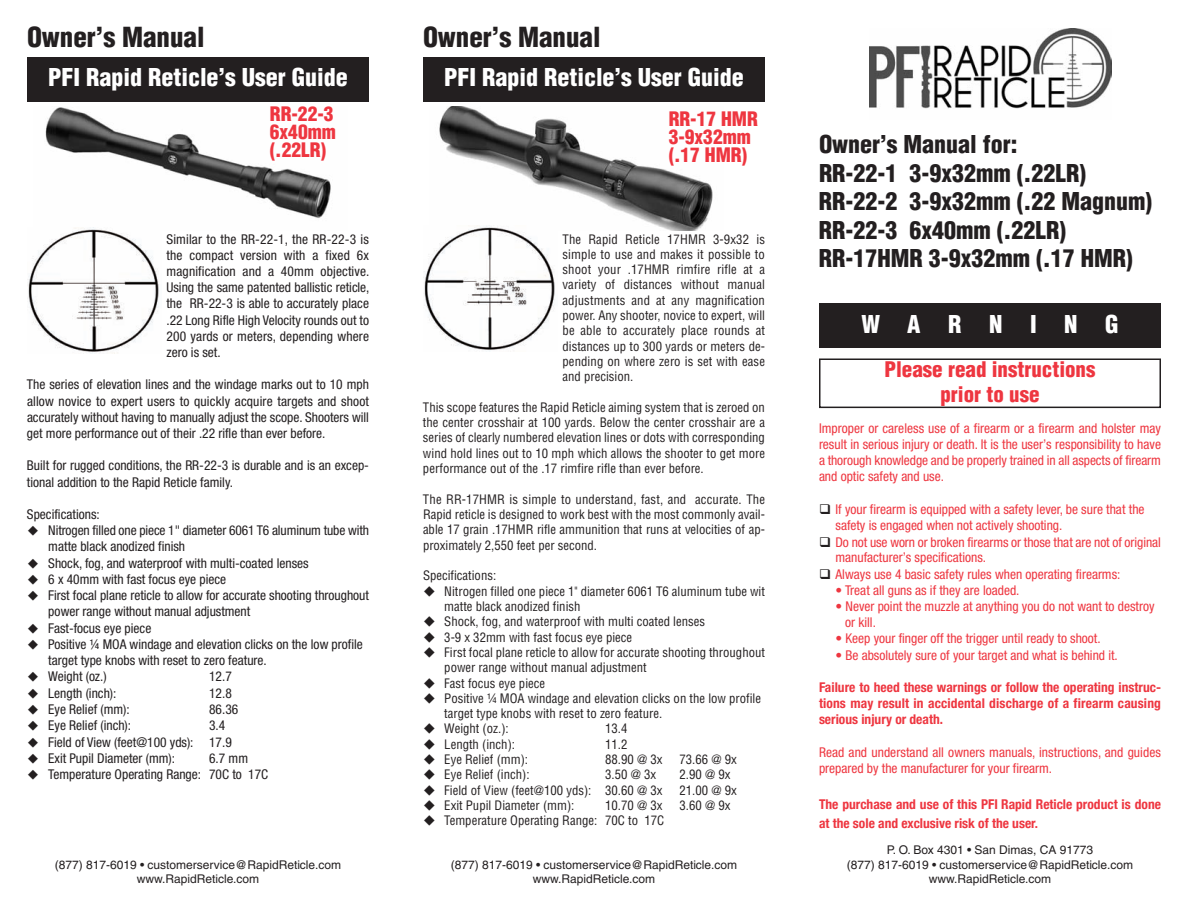
<style>
.page{position:relative;width:1188px;height:918px;background:#fff}
.page>*{position:absolute;margin:0;border:0;box-sizing:border-box;transform-origin:0 0}
.t1{font:900 condensed 27px "Helvetica";color:#231f20}
.t2{font:900 condensed 24px/28.5px "Helvetica";color:#231f20}
.t3{font:900 condensed 24px "Helvetica";color:#fff}
.t4{font:900 condensed 24px "Helvetica";letter-spacing:1.15em;color:#fff}
.t5{font:900 condensed 21px/25.2px "Helvetica";color:#ee3640;text-align:center}
.t6{font:900 condensed 19.5px/18px "Helvetica";color:#ee3640}
.t7{font:condensed 13.5px/16.2px "Helvetica Neue";color:#231f20}
.t8{font:condensed 13.5px/16.2px "Helvetica Neue";color:#ee3640}
.t9{font:700 condensed 13.5px/16.2px "Helvetica Neue";letter-spacing:.01em;color:#ee3640;text-align:justify}
.t10{font:700 condensed 13.5px/19.2px "Helvetica Neue";color:#ee3640}
.t11{font:condensed 12.75px/15.3px "Helvetica";color:#231f20;text-align:justify}
.t12{font:12px/14.4px "Helvetica";color:#231f20;text-align:center}
.s1{color:#231f20}
</style>
<div class="page">
<div style="left:819px;top:304px;width:342px;height:44px;background:#231f20"></div>
<div style="left:819px;top:358px;width:342px;height:50px;border:2px solid #231f20"></div>
<img style="left:439px;top:106px;width:274px;height:125px">
<div style="left:423px;top:57px;width:342px;height:44px;background:#231f20"></div>
<img style="left:423px;top:226px;width:135px;height:125px">
<img style="left:45px;top:107px;width:286px;height:112px">
<div style="left:27px;top:57px;width:342px;height:44px;background:#231f20"></div>
<img style="left:27px;top:227px;width:132px;height:126px">
<img style="left:869px;top:29px;width:243px;height:80px">
<h1 class="t1" style="left:27px;top:27px;width:179px">Owner’s Manual</h1>
<h2 class="t3" style="left:48px;top:68px;width:301px">PFI Rapid Reticle’s User Guide</h2>
<h3 class="t6" style="left:270px;top:107px;width:68px;text-align:justify">RR-22-3<br>6x40mm (.22LR)</h3>
<p class="t7" style="left:166px;top:232px;width:204px;text-align:justify">Similar to the RR-22-1, the RR-22-3 is the compact version with a fixed 6x magnification and a 40mm objective.<br>Using the same patented ballistic reticle, the RR-22-3 is able to accurately place .22 Long Rifle High Velocity rounds out to 200 yards or meters, depending where zero is set.</p>
<p class="t7" style="left:27px;top:378px;width:344px;text-align:justify">The series of elevation lines and the windage marks out to 10 mph allow novice to expert users to quickly acquire targets and shoot accurately without having to manually adjust the scope. Shooters will get more performance out of their .22 rifle than ever before.</p>
<p class="t7" style="left:27px;top:459px;width:344px">Built for rugged conditions, the RR-22-3 is durable and is an excep&shy;tional addition to the Rapid Reticle family.</p>
<p class="t7" style="left:27px;top:507px;width:74px">Specifications:</p>
<p class="t7" style="left:48px;top:524px;width:322px;text-indent:-21px">◆ Nitrogen filled one piece 1" diameter 6061 T6 aluminum tube with matte black anodized finish</p>
<p class="t7" style="left:27px;top:556px;width:283px">◆ Shock, fog, and waterproof with multi-coated lenses</p>
<p class="t7" style="left:27px;top:572px;width:201px">◆ 6 x 40mm with fast focus eye piece</p>
<p class="t7" style="left:48px;top:588px;width:322px;text-indent:-21px">◆ First focal plane reticle to allow for accurate shooting throughout power range without manual adjustment</p>
<p class="t7" style="left:27px;top:621px;width:126px">◆ Fast-focus eye piece</p>
<p class="t7" style="left:48px;top:637px;width:316px;text-indent:-21px">◆ Positive ¼ MOA windage and elevation clicks on the low profile target type knobs with reset to zero feature.</p>
<p class="t7" style="left:27px;top:670px;width:81px">◆ Weight (oz.)</p>
<p class="t7" style="left:209px;top:670px;width:24px">12.7</p>
<p class="t7" style="left:27px;top:686px;width:91px">◆ Length (inch):</p>
<p class="t7" style="left:209px;top:686px;width:24px">12.8</p>
<p class="t7" style="left:27px;top:702px;width:104px">◆ Eye Relief (mm):</p>
<p class="t7" style="left:209px;top:702px;width:31px">86.36</p>
<p class="t7" style="left:27px;top:719px;width:106px">◆ Eye Relief (inch):</p>
<p class="t7" style="left:209px;top:719px;width:18px">3.4</p>
<p class="t7" style="left:27px;top:735px;width:206px">◆ Field of View (feet@100 yds): 17.9</p>
<p class="t7" style="left:27px;top:751px;width:150px">◆ Exit Pupil Diameter (mm):</p>
<p class="t7" style="left:209px;top:751px;width:40px">6.7 mm</p>
<p class="t7" style="left:27px;top:767px;width:243px">◆ Temperature Operating Range: 70C to 17C</p>
<p class="t12" style="left:55px;top:859px;width:288px">(877) 817-6019 • customerservice@RapidReticle.com www.RapidReticle.com</p>
<h1 class="t1" style="left:423px;top:27px;width:179px">Owner’s Manual</h1>
<h2 class="t3" style="left:444px;top:68px;width:301px">PFI Rapid Reticle’s User Guide</h2>
<h3 class="t6" style="left:669px;top:111px;width:91px">RR-17 HMR<br>3-9x32mm (.17 HMR)</h3>
<p class="t11" style="left:562px;top:232px;width:204px">The Rapid Reticle 17HMR 3-9x32 is simple to use and makes it possible to shoot your .17HMR rimfire rifle at a variety of distances without manual adjustments and at any magnification power. Any shooter, novice to expert, will be able to accurately place rounds at distances up to 300 yards or meters de&shy;pending on where zero is set with ease and precision.</p>
<p class="t11" style="left:423px;top:401px;width:344px">This scope features the Rapid Reticle aiming system that is zeroed on the center crosshair at 100 yards. Below the center crosshair are a series of clearly numbered elevation lines or dots with corresponding wind hold lines out to 10 mph which allows the shooter to get more performance out of the .17 rimfire rifle than ever before.</p>
<p class="t11" style="left:423px;top:492px;width:344px">The RR-17HMR is simple to understand, fast, and accurate. The Rapid reticle is designed to work best with the most commonly avail&shy;able 17 grain .17HMR rifle ammunition that runs at velocities of ap&shy;proximately 2,550 feet per second.</p>
<p class="t11" style="left:423px;top:569px;width:75px">Specifications:</p>
<p class="t11" style="left:444px;top:585px;width:322px;text-indent:-21px">◆ Nitrogen filled one piece 1" diameter 6061 T6 aluminum tube wit matte black anodized finish</p>
<p class="t11" style="left:423px;top:615px;width:284px">◆ Shock, fog, and waterproof with multi coated lenses</p>
<p class="t11" style="left:423px;top:630px;width:211px">◆ 3-9 x 32mm with fast focus eye piece</p>
<p class="t11" style="left:444px;top:646px;width:322px;text-indent:-21px">◆ First focal plane reticle to allow for accurate shooting throughout power range without manual adjustment</p>
<p class="t11" style="left:423px;top:676px;width:124px">◆ Fast focus eye piece</p>
<p class="t11" style="left:444px;top:692px;width:318px;text-indent:-21px">◆ Positive ¼ MOA windage and elevation clicks on the low profile target type knobs with reset to zero feature.</p>
<p class="t11" style="left:423px;top:722px;width:87px">◆ Weight (oz.):</p>
<p class="t11" style="left:605px;top:722px;width:24px">13.4</p>
<p class="t11" style="left:423px;top:737px;width:94px">◆ Length (inch):</p>
<p class="t11" style="left:605px;top:737px;width:24px">11.2</p>
<p class="t11" style="left:423px;top:753px;width:107px">◆ Eye Relief (mm):</p>
<p class="t11" style="left:605px;top:753px;width:59px">88.90 @ 3x</p>
<p class="t11" style="left:680px;top:753px;width:59px">73.66 @ 9x</p>
<p class="t11" style="left:423px;top:768px;width:108px">◆ Eye Relief (inch):</p>
<p class="t11" style="left:605px;top:768px;width:52px">3.50 @ 3x</p>
<p class="t11" style="left:680px;top:768px;width:52px">2.90 @ 9x</p>
<p class="t11" style="left:423px;top:783px;width:241px">◆ Field of View (feet@100 yds): 30.60 @ 3x</p>
<p class="t11" style="left:680px;top:783px;width:59px">21.00 @ 9x</p>
<p class="t11" style="left:423px;top:799px;width:153px">◆ Exit Pupil Diameter (mm):</p>
<p class="t11" style="left:605px;top:799px;width:59px">10.70 @ 3x</p>
<p class="t11" style="left:680px;top:799px;width:52px">3.60 @ 9x</p>
<p class="t11" style="left:423px;top:814px;width:243px">◆ Temperature Operating Range: 70C to 17C</p>
<p class="t12" style="left:451px;top:859px;width:288px">(877) 817-6019 • customerservice@RapidReticle.com www.RapidReticle.com</p>
<h2 class="t2" style="left:819px;top:132px;width:335px">Owner’s Manual for:<br>RR-22-1 3-9x32mm (.22LR)<br>RR-22-2 3-9x32mm (.22 Magnum)<br>RR-22-3 6x40mm (.22LR)<br>RR-17HMR 3-9x32mm (.17 HMR)</h2>
<h2 class="t4" style="left:861px;top:315px;width:259px">WARNING</h2>
<h3 class="t5" style="left:885px;top:358px;width:212px">Please read instructions prior to use</h3>
<p class="t8" style="left:819px;top:421px;width:344px;text-align:justify">Improper or careless use of a firearm or a firearm and holster may result in serious injury or death. It is the user’s responsibility to have a thorough knowledge and be properly trained in all aspects of firearm and optic safety and use.</p>
<p class="t8" style="left:836px;top:503px;width:311px;line-height:15.5px;text-indent:-17px"><span class="s1">❑</span> If your firearm is equipped with a safety lever, be sure that the safety is engaged when not actively shooting.</p>
<p class="t8" style="left:836px;top:536px;width:327px;line-height:15.5px;text-indent:-17px"><span class="s1">❑</span> Do not use worn or broken firearms or those that are not of original manufacturer’s specifications.</p>
<p class="t8" style="left:819px;top:568px;width:303px"><span class="s1">❑</span> Always use 4 basic safety rules when operating firearms:</p>
<p class="t8" style="left:836px;top:583px;width:186px">• Treat all guns as if they are loaded.</p>
<p class="t8" style="left:845px;top:599px;width:311px;text-indent:-10px">• Never point the muzzle at anything you do not want to destroy or kill.</p>
<p class="t8" style="left:836px;top:632px;width:267px">• Keep your finger off the trigger until ready to shoot.</p>
<p class="t8" style="left:836px;top:648px;width:284px">• Be absolutely sure of your target and what is behind it.</p>
<p class="t9" style="left:819px;top:680px;width:344px">Failure to heed these warnings or follow the operating instruc&shy;tions may result in accidental discharge of a firearm causing serious injury or death.</p>
<p class="t8" style="left:819px;top:745px;width:344px">Read and understand all owners manuals, instructions, and guides prepared by the manufacturer for your firearm.</p>
<p class="t10" style="left:819px;top:794px;width:343px">The purchase and use of this PFI Rapid Reticle product is done at the sole and exclusive risk of the user.</p>
<p class="t12" style="left:847px;top:844px;width:288px">P. O. Box 4301 • San Dimas, CA 91773<br>(877) 817-6019 • customerservice@RapidReticle.com www.RapidReticle.com</p>
</div>
